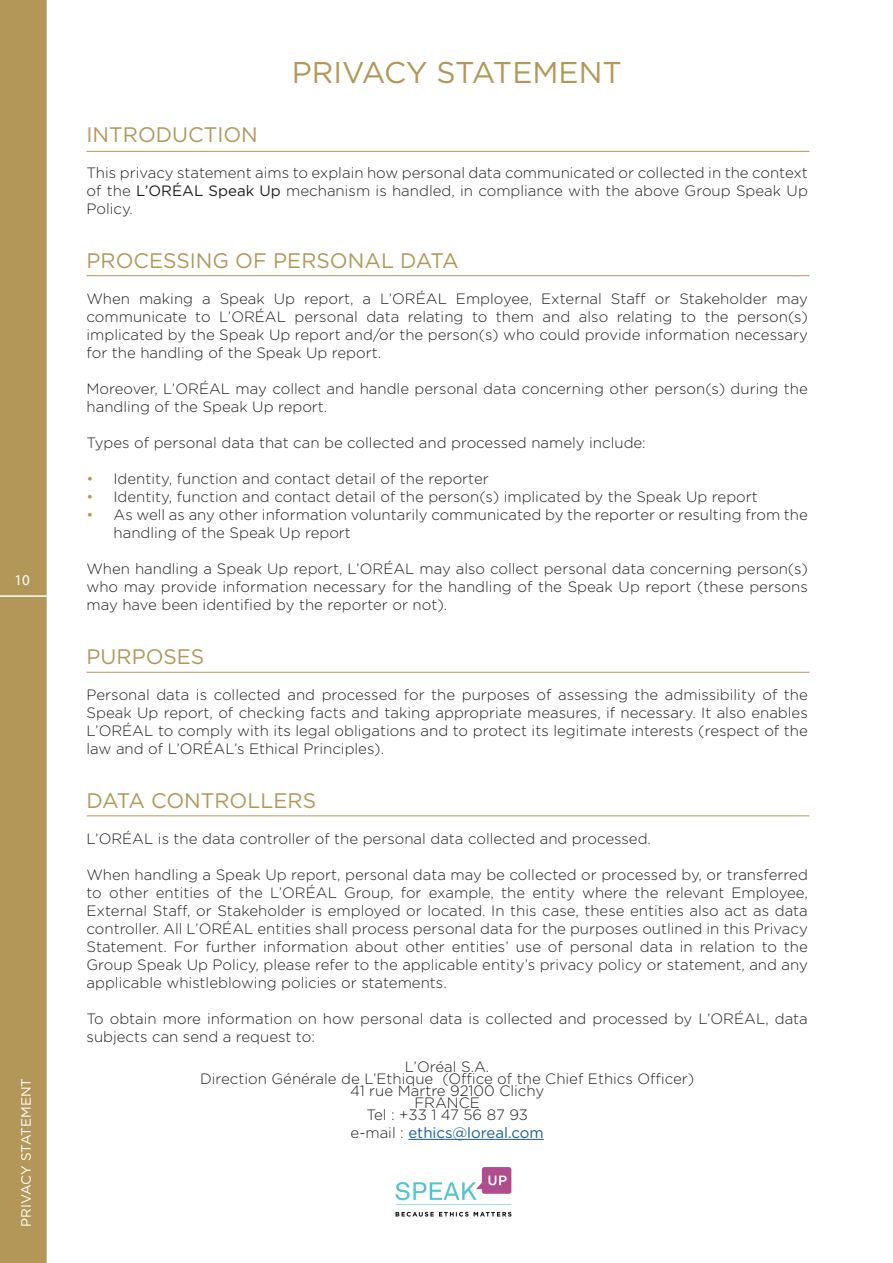
<style>
.page{position:relative;width:893px;height:1263px;background:#fff}
.page>*{position:absolute;margin:0;border:0;box-sizing:border-box;transform-origin:0 0}
.t1{font:30px "Gotham";color:#b39758}
.t2{font:21px "Gotham";color:#b39758}
.t3{font:300 15px/18px "Gotham Rounded";color:#231f20;text-align:justify}
.t4{font:15px "Gotham Rounded";color:#175d9e}
.t5{font:15px "Myriad Pro";color:#fff}
.t6{font:13.5px "Gotham";color:#fff}
.s1{font-family:"Gotham";font-weight:400}
.s2{color:#b39758}
.s3{font-weight:300;color:#231f20}
</style>
<div class="page">
<div style="left:0;top:0;width:47px;height:1263px;background:#b39758"></div>
<hr style="left:0;top:595px;width:47px;height:2px;background:#fff">
<hr style="left:408px;top:1139px;width:136px;height:1px;background:#175d9e">
<hr style="left:87px;top:815px;width:722px;height:1px;background:#b39758">
<hr style="left:87px;top:151px;width:722px;height:1px;background:#b39758">
<hr style="left:87px;top:275px;width:722px;height:1px;background:#b39758">
<hr style="left:87px;top:672px;width:722px;height:1px;background:#b39758">
<img style="left:395px;top:1167px;width:117px;height:50px">
<p class="t5" style="left:14px;top:571px;width:17px">10</p>
<p class="t6" style="left:18px;top:1226px;width:150px;rotate:-90deg">PRIVACY STATEMENT</p>
<h1 class="t1" style="left:292px;top:56px;width:332px">PRIVACY STATEMENT</h1>
<h2 class="t2" style="left:87px;top:123px;width:173px">INTRODUCTION</h2>
<p class="t3" style="left:87px;top:163px;width:723px">This privacy statement aims to explain how personal data communicated or collected in the context of the <span class="s1">L’ORÉAL Speak Up</span> mechanism is handled, in compliance with the above Group Speak Up Policy.</p>
<h2 class="t2" style="left:87px;top:249px;width:374px">PROCESSING OF PERSONAL DATA</h2>
<p class="t3" style="left:87px;top:289px;width:723px">When making a Speak Up report, a L’ORÉAL Employee, External Staff or Stakeholder may communicate to L’ORÉAL personal data relating to them and also relating to the person(s) implicated by the Speak Up report and/or the person(s) who could provide information necessary for the handling of the Speak Up report.</p>
<p class="t3" style="left:87px;top:379px;width:723px">Moreover, L’ORÉAL may collect and handle personal data concerning other person(s) during the handling of the Speak Up report.</p>
<p class="t3" style="left:87px;top:433px;width:561px">Types of personal data that can be collected and processed namely include:</p>
<p class="t3" style="left:87px;top:469px;width:404px"><span class="s2">•</span> Identity, function and contact detail of the reporter</p>
<p class="t3" style="left:87px;top:487px;width:673px"><span class="s2">•</span> Identity, function and contact detail of the person(s) implicated by the Speak Up report</p>
<p class="t3" style="left:114px;top:505px;width:696px;text-indent:-27px"><span class="s2">•</span> As well as any other information voluntarily communicated by the reporter or resulting from the handling of the Speak Up report</p>
<p class="t3" style="left:87px;top:559px;width:723px">When handling a Speak Up report, L’ORÉAL may also collect personal data concerning person(s) who may provide information necessary for the handling of the Speak Up report (these persons may have been identified by the reporter or not).</p>
<h2 class="t2" style="left:87px;top:645px;width:119px">PURPOSES</h2>
<p class="t3" style="left:87px;top:685px;width:723px">Personal data is collected and processed for the purposes of assessing the admissibility of the Speak Up report, of checking facts and taking appropriate measures, if necessary. It also enables L’ORÉAL to comply with its legal obligations and to protect its legitimate interests (respect of the law and of L’ORÉAL’s Ethical Principles).</p>
<h2 class="t2" style="left:87px;top:789px;width:231px">DATA CONTROLLERS</h2>
<p class="t3" style="left:87px;top:829px;width:566px">L’ORÉAL is the data controller of the personal data collected and processed.</p>
<p class="t3" style="left:87px;top:865px;width:723px">When handling a Speak Up report, personal data may be collected or processed by, or transferred to other entities of the L’ORÉAL Group, for example, the entity where the relevant Employee, External Staff, or Stakeholder is employed or located. In this case, these entities also act as data controller. All L’ORÉAL entities shall process personal data for the purposes outlined in this Privacy Statement. For further information about other entities’ use of personal data in relation to the Group Speak Up Policy, please refer to the applicable entity’s privacy policy or statement, and any applicable whistleblowing policies or statements.</p>
<p class="t3" style="left:87px;top:1009px;width:723px">To obtain more information on how personal data is collected and processed by L’ORÉAL, data subjects can send a request to:</p>
<p class="t3" style="left:200px;top:1060px;width:496px;line-height:12px;text-align:center">L’Oréal S.A.<br>Direction Générale de L’Ethique (Office of the Chief Ethics Officer)<br>41 rue Martre 92100 Clichy<br>FRANCE<br>Tel : +33 1 47 56 87 93</p>
<p class="t4" style="left:351px;top:1122px;width:195px"><span class="s3">e-mail :</span> ethics@loreal.com</p>
</div>
